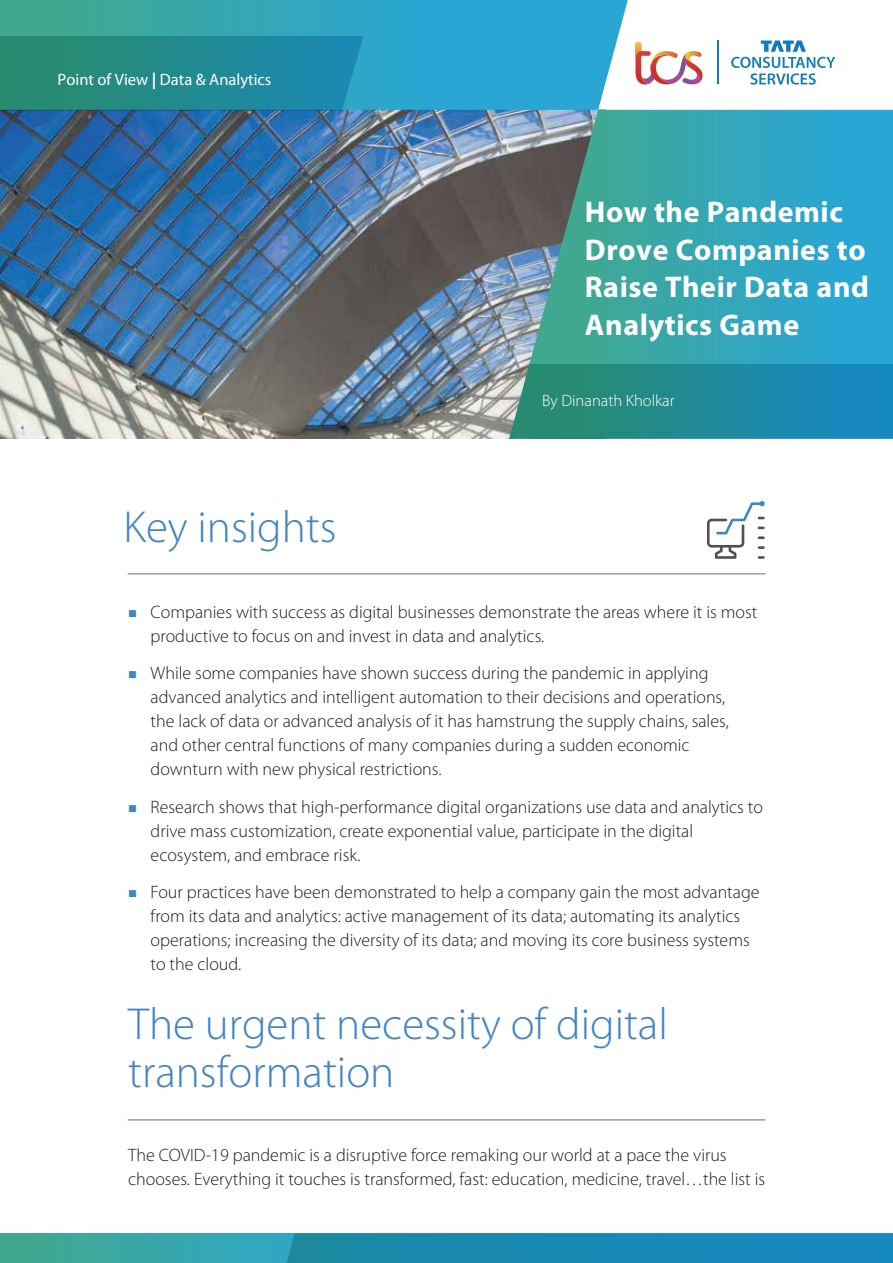
<style>
.page{position:relative;width:893px;height:1263px;background:#fff}
.page>*{position:absolute;margin:0;border:0;box-sizing:border-box;transform-origin:0 0}
.t1{font:300 45px/48px "Myriad Pro";color:#4085c6}
.t2{font:700 30px/37.5px "Myriad Pro";letter-spacing:.02em;color:#fff}
.t3{font:300 18px/24px "Myriad Pro";color:#1d1d1b}
.t4{font:16.5px "Myriad Pro";color:#fff}
.t5{font:300 16.5px "Myriad Pro";color:#fff}
.s1{font-weight:700}
.s2{color:#4085c6}
</style>
<div class="page">
<hr style="left:128px;top:573px;width:637px;height:1px;background:#9d9d9c">
<hr style="left:128px;top:1119px;width:637px;height:1px;background:#9d9d9c">
<img style="left:0;top:110px;width:509px;height:328px">
<svg style="left:731px;top:41px;width:104px;height:44px"></svg>
<hr style="left:717px;top:41px;width:1px;height:43px;background:#137bc0">
<svg style="left:635px;top:42px;width:68px;height:43px"></svg>
<svg style="left:0;top:0;width:628px;height:110px;background:#36a9c6"></svg>
<svg style="left:509px;top:110px;width:384px;height:254px;background:#40a0ae"></svg>
<svg style="left:509px;top:364px;width:384px;height:75px;background:#238b98"></svg>
<svg style="left:0;top:36px;width:364px;height:75px;background:#228a8f"></svg>
<svg style="left:0;top:1233px;width:287px;height:30px;background:#39a7a7"></svg>
<svg style="left:287px;top:1233px;width:606px;height:30px;background:#1889b3"></svg>
<svg style="left:707px;top:501px;width:58px;height:58px"></svg>
<p class="t4" style="left:58px;top:70px;width:215px">Point of View <span class="s1">|</span> Data &amp; Analytics</p>
<h1 class="t1" style="left:124px;top:503px;width:214px">Key insights</h1>
<h2 class="t2" style="left:585px;top:194px;width:286px">How the Pandemic<br>Drove Companies to<br>Raise Their Data and<br>Analytics Game</h2>
<p class="t5" style="left:542px;top:392px;width:134px">By Dinanath Kholkar</p>
<p class="t3" style="left:151px;top:600px;width:608px;text-indent:-22px"><span class="s2">■</span> Companies with success as digital businesses demonstrate the areas where it is most productive to focus on and invest in data and analytics.</p>
<p class="t3" style="left:151px;top:661px;width:580px;text-indent:-22px"><span class="s2">■</span> While some companies have shown success during the pandemic in applying advanced analytics and intelligent automation to their decisions and operations, the lack of data or advanced analysis of it has hamstrung the supply chains, sales, and other central functions of many companies during a sudden economic downturn with new physical restrictions.</p>
<p class="t3" style="left:151px;top:795px;width:614px;text-indent:-22px"><span class="s2">■</span> Research shows that high-performance digital organizations use data and analytics to drive mass customization, create exponential value, participate in the digital ecosystem, and embrace risk.</p>
<p class="t3" style="left:151px;top:880px;width:610px;text-indent:-22px"><span class="s2">■</span> Four practices have been demonstrated to help a company gain the most advantage from its data and analytics: active management of its data; automating its analytics operations; increasing the diversity of its data; and moving its core business systems to the cloud.</p>
<h1 class="t1" style="left:128px;top:1000px;width:541px">The urgent necessity of digital transformation</h1>
<p class="t3" style="left:128px;top:1143px;width:639px">The COVID-19 pandemic is a disruptive force remaking our world at a pace the virus chooses. Everything it touches is transformed, fast: education, medicine, travel…the list is</p>
</div>
